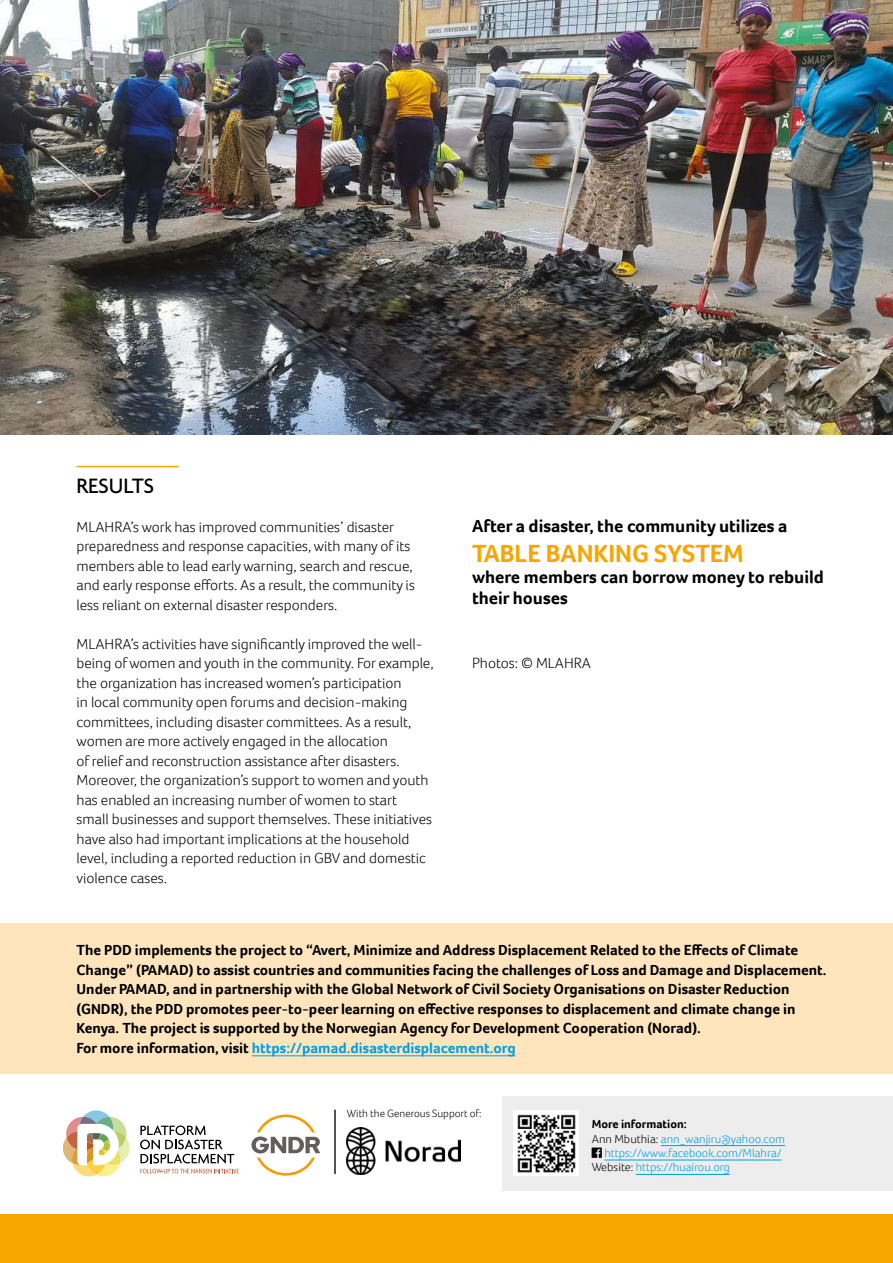
<style>
.page{position:relative;width:893px;height:1263px;background:#fff}
.page>*{position:absolute;margin:0;border:0;box-sizing:border-box;transform-origin:0 0}
.t1{font:700 25.5px "Foco";color:#f7a600}
.t2{font:500 22.5px "Agenda";color:#000}
.t3{font:700 18px/21px "Foco";color:#000}
.t4{font:300 15px/19.5px "Foco";color:#000}
.t5{font:700 15px/19.5px "Foco";color:#000}
.t6{font:300 12px "Foco";color:#009fe3}
.t7{font:700 12px "Foco";color:#000}
.t8{font:300 10.8px "Foco";color:#000}
.s1{color:#009fe3}
.s2{color:#000}
</style>
<div class="page">
<hr style="left:77px;top:466px;width:102px;height:1px;background:#f7a600">
<div style="left:502px;top:1096px;width:391px;height:94px;background:#ededed"></div>
<div style="left:0;top:923px;width:893px;height:151px;background:#fee5be"></div>
<hr style="left:252px;top:1055px;width:264px;height:1px;background:#009fe3">
<hr style="left:661px;top:1145px;width:124px;height:1px;background:#009fe3">
<hr style="left:604px;top:1159px;width:178px;height:1px;background:#009fe3">
<hr style="left:636px;top:1174px;width:94px;height:1px;background:#009fe3">
<div style="left:513px;top:1110px;width:66px;height:66px;background:#fff"></div>
<img style="left:517px;top:1114px;width:59px;height:59px">
<div style="left:0;top:1214px;width:893px;height:49px;background:#f7a600"></div>
<img style="left:0;top:0;width:893px;height:434px">
<img style="left:347px;top:1127px;width:113px;height:48px">
<svg style="left:140px;top:1125px;width:94px;height:38px"></svg>
<svg style="left:140px;top:1169px;width:99px;height:4px"></svg>
<svg style="left:63px;top:1110px;width:67px;height:66px"></svg>
<hr style="left:334px;top:1110px;width:2px;height:64px;background:#000">
<svg style="left:251px;top:1114px;width:69px;height:62px"></svg>
<h2 class="t2" style="left:77px;top:473px;width:79px">RESULTS</h2>
<p class="t4" style="left:77px;top:517px;width:340px">MLAHRA’s work has improved communities’ disaster preparedness and response capacities, with many of its members able to lead early warning, search and rescue, and early response efforts. As a result, the community is less reliant on external disaster responders.</p>
<p class="t4" style="left:77px;top:634px;width:359px">MLAHRA’s activities have significantly improved the well&shy;being of women and youth in the community. For example, the organization has increased women’s participation<br>in local community open forums and decision-making committees, including disaster committees. As a result, women are more actively engaged in the allocation<br>of relief and reconstruction assistance after disasters.<br>Moreover, the organization’s support to women and youth has enabled an increasing number of women to start<br>small businesses and support themselves. These initiatives have also had important implications at the household level, including a reported reduction in GBV and domestic violence cases.</p>
<p class="t3" style="left:472px;top:515px;width:317px">After a disaster, the community utilizes a</p>
<h1 class="t1" style="left:472px;top:536px;width:273px">TABLE BANKING SYSTEM</h1>
<p class="t3" style="left:472px;top:566px;width:353px">where members can borrow money to rebuild their houses</p>
<p class="t4" style="left:472px;top:653px;width:121px">Photos: © MLAHRA</p>
<p class="t5" style="left:77px;top:940px;width:752px">The PDD implements the project to “Avert, Minimize and Address Displacement Related to the Effects of Climate Change” (PAMAD) to assist countries and communities facing the challenges of Loss and Damage and Displacement.<br>Under PAMAD, and in partnership with the Global Network of Civil Society Organisations on Disaster Reduction (GNDR), the PDD promotes peer-to-peer learning on effective responses to displacement and climate change in Kenya. The project is supported by the Norwegian Agency for Development Cooperation (Norad).<br>For more information, visit <span class="s1">https://pamad.disasterdisplacement.org</span></p>
<p class="t8" style="left:347px;top:1106px;width:136px">With the Generous Support of:</p>
<p class="t7" style="left:592px;top:1116px;width:97px">More information:</p>
<p class="t6" style="left:592px;top:1130px;width:195px"><span class="s2">Ann Mbuthia:</span> ann_wanjiru@yahoo.com</p>
<p class="t6" style="left:604px;top:1145px;width:179px">https://www.facebook.com/Mlahra/</p>
<p class="t6" style="left:592px;top:1159px;width:139px"><span class="s2">Website:</span> https://huairou.org</p>
</div>
